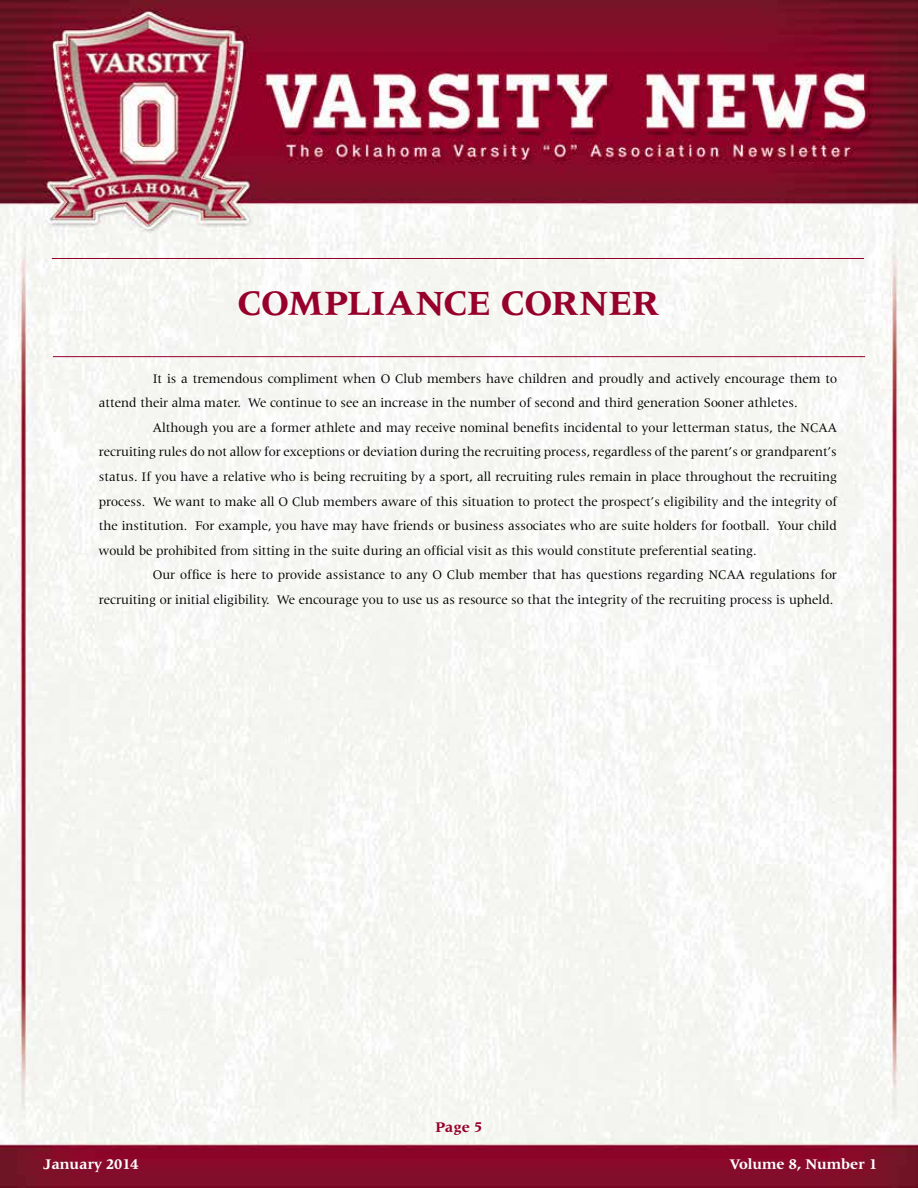
<style>
.page{position:relative;width:918px;height:1188px;background:#fff}
.page>*{position:absolute;margin:0;border:0;box-sizing:border-box;transform-origin:0 0}
.t1{font:700 36px "Latin 725 BT";color:#96002b}
.t2{font:700 15px "Latin 725 BT";color:#fff}
.t3{font:700 15px "Latin 725 BT";color:#96002b}
.t4{font:13.5px "Latin 725 BT";color:#000}
</style>
<div class="page">
<img style="left:0;top:0;width:918px;height:1188px">
<hr style="left:53px;top:356px;width:812px;height:1px;background:#96002b">
<hr style="left:52px;top:258px;width:812px;height:1px;background:#96002b">
<h1 class="t1" style="left:238px;top:282px;width:423px">COMPLIANCE CORNER</h1>
<p class="t4" style="left:153px;top:371px;width:686px">It is a tremendous compliment when O Club members have children and proudly and actively encourage them to</p>
<p class="t4" style="left:99px;top:395px;width:700px">attend their alma mater. We continue to see an increase in the number of second and third generation Sooner athletes.</p>
<p class="t4" style="left:153px;top:420px;width:686px">Although you are a former athlete and may receive nominal benefits incidental to your letterman status, the NCAA</p>
<p class="t4" style="left:99px;top:444px;width:740px">recruiting rules do not allow for exceptions or deviation during the recruiting process, regardless of the parent’s or grandparent’s</p>
<p class="t4" style="left:99px;top:469px;width:740px">status. If you have a relative who is being recruiting by a sport, all recruiting rules remain in place throughout the recruiting</p>
<p class="t4" style="left:99px;top:494px;width:740px">process. We want to make all O Club members aware of this situation to protect the prospect’s eligibility and the integrity of</p>
<p class="t4" style="left:99px;top:518px;width:740px">the institution. For example, you have may have friends or business associates who are suite holders for football. Your child</p>
<p class="t4" style="left:99px;top:543px;width:659px">would be prohibited from sitting in the suite during an official visit as this would constitute preferential seating.</p>
<p class="t4" style="left:153px;top:567px;width:686px">Our office is here to provide assistance to any O Club member that has questions regarding NCAA regulations for</p>
<p class="t4" style="left:99px;top:592px;width:736px">recruiting or initial eligibility. We encourage you to use us as resource so that the integrity of the recruiting process is upheld.</p>
<p class="t3" style="left:436px;top:1118px;width:48px">Page 5</p>
<p class="t2" style="left:43px;top:1156px;width:97px">January 2014</p>
<p class="t2" style="left:730px;top:1156px;width:149px">Volume 8, Number 1</p>
</div>
